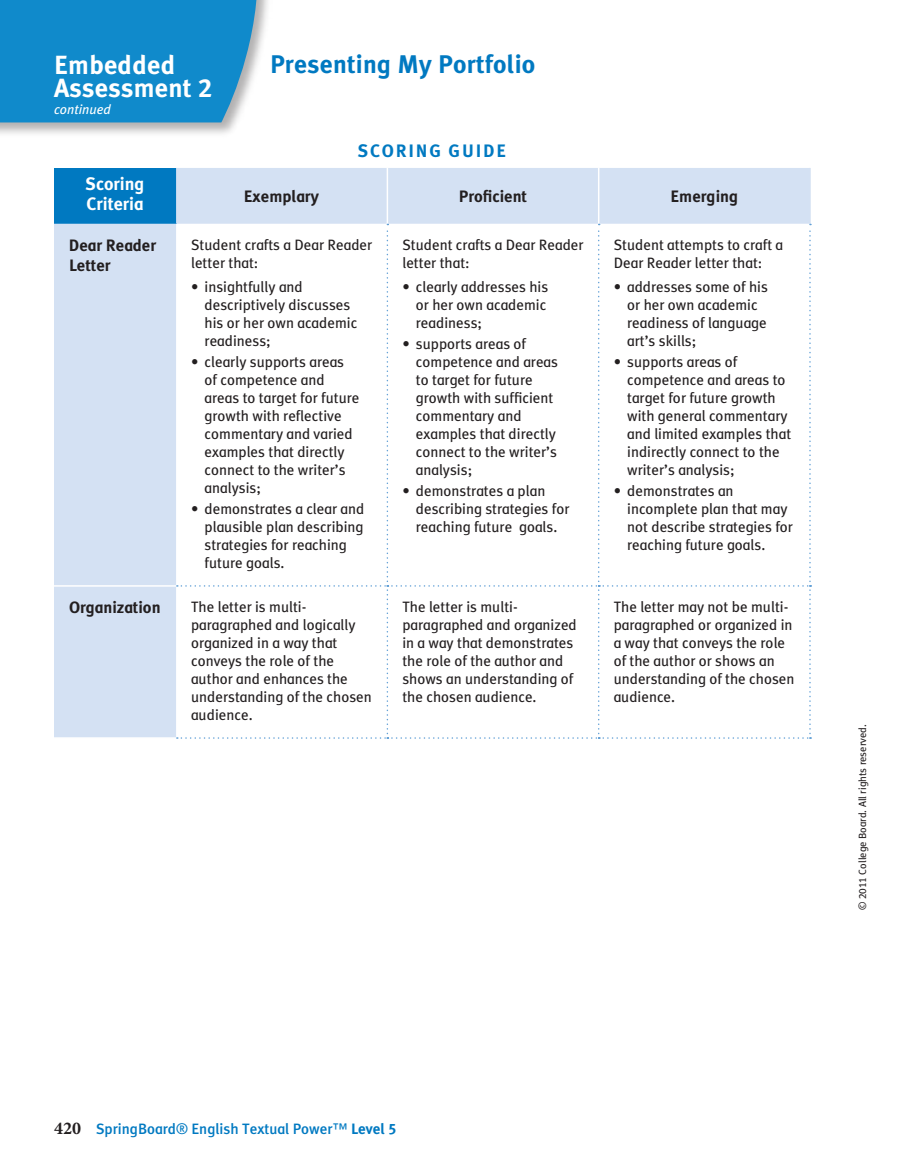
<style>
.page{position:relative;width:918px;height:1175px;background:#fff}
.page>*{position:absolute;margin:0;border:0;box-sizing:border-box;transform-origin:0 0}
.t1{font:700 26.25px "OPT Meta Plus";letter-spacing:.01em;color:#fff}
.t2{font:700 25.5px "OPT Meta Plus";letter-spacing:.01em;color:#0079c1}
.t3{font:700 18px/19.5px "OPT Meta Plus";color:#fff}
.t4{font:700 18px "OPT Meta Plus";letter-spacing:.1em;color:#0079c1}
.t5{font:700 16.5px/19.5px "OPT Meta Plus";color:#231f20}
.t6{font:15px/18px "OPT Meta Plus";color:#231f20}
.t7{font:500 15px "OPT Meta Plus";color:#0079c1}
.t8{font:italic 13.5px "OPT Meta Plus";color:#fff}
.t9{font:10.5px "OPT Meta Plus";color:#231f20}
.s1{font-family:"Minion Pro";font-weight:700;font-size:18px;color:#231f20}
.s2{font-weight:400}
.s3{font-weight:700}
</style>
<div class="page">
<div style="left:0;top:0;width:272px;height:138px;background:#231f20;opacity:.35"></div>
<div style="left:0;top:0;width:258px;height:122px;background:#108acb"></div>
<svg style="left:54px;top:168px;width:755px;height:570px;background:#c6daef"></svg>
<hr style="left:387px;top:168px;width:1px;height:56px;background:#fff">
<hr style="left:598px;top:168px;width:1px;height:56px;background:#fff">
<hr style="left:54px;top:585px;width:122px;height:1px;background:#fff">
<hr style="left:54px;top:737px;width:122px;height:1px;background:#fff">
<hr style="left:809px;top:168px;width:2px;height:56px;background:#d4e1f3">
<svg style="left:177px;top:224px;width:634px;height:514px"></svg>
<h1 class="t1" style="left:54px;top:49px;width:123px">Embedded</h1>
<h2 class="t2" style="left:270px;top:49px;width:267px">Presenting My Portfolio</h2>
<h1 class="t1" style="left:54px;top:72px;width:160px">Assessment 2</h1>
<p class="t8" style="left:54px;top:101px;width:59px">continued</p>
<p class="t3" style="left:86px;top:175px;width:60px">Scoring<br>Criteria</p>
<p class="t4" style="left:358px;top:141px;width:96px">Scoring Gu</p>
<p class="t4" style="left:476px;top:141px;width:19px">ide</p>
<p class="t5" style="left:244px;top:187px;width:77px">Exemplary</p>
<p class="t5" style="left:459px;top:187px;width:70px">Proficient</p>
<p class="t5" style="left:670px;top:187px;width:69px">Emerging</p>
<p class="t5" style="left:69px;top:236px;width:89px">Dear Reader<br>Letter</p>
<p class="t6" style="left:191px;top:236px;width:183px">Student crafts a Dear Reader letter that:</p>
<p class="t6" style="left:205px;top:278px;width:154px;text-indent:-14px">• insightfully and descriptively discusses his or her own academic readiness;</p>
<p class="t6" style="left:205px;top:353px;width:156px;text-indent:-14px">• clearly supports areas of competence and areas to target for future growth with reflective commentary and varied examples that directly connect to the writer’s analysis;</p>
<p class="t6" style="left:205px;top:500px;width:161px;text-indent:-14px">• demonstrates a clear and plausible plan describing strategies for reaching future goals.</p>
<p class="t6" style="left:402px;top:236px;width:183px">Student crafts a Dear Reader letter that:</p>
<p class="t6" style="left:416px;top:278px;width:134px;text-indent:-14px">• clearly addresses his or her own academic readiness;</p>
<p class="t6" style="left:416px;top:335px;width:144px;text-indent:-14px">• supports areas of competence and areas to target for future growth with sufficient commentary and examples that directly connect to the writer’s analysis;</p>
<p class="t6" style="left:416px;top:482px;width:155px;text-indent:-14px">• demonstrates a plan describing strategies for reaching future goals.</p>
<p class="t6" style="left:614px;top:236px;width:171px">Student attempts to craft a<br>Dear Reader letter that:</p>
<p class="t6" style="left:627px;top:278px;width:142px;text-indent:-14px">• addresses some of his or her own academic readiness of language art’s skills;</p>
<p class="t6" style="left:627px;top:353px;width:166px;text-indent:-14px">• supports areas of competence and areas to target for future growth with general commentary and limited examples that indirectly connect to the writer’s analysis;</p>
<p class="t6" style="left:627px;top:482px;width:167px;text-indent:-14px">• demonstrates an incomplete plan that may not describe strategies for reaching future goals.</p>
<p class="t5" style="left:69px;top:598px;width:93px">Organization</p>
<p class="t6" style="left:191px;top:598px;width:182px">The letter is multi&shy;paragraphed and logically organized in a way that conveys the role of the author and enhances the understanding of the chosen audience.</p>
<p class="t6" style="left:402px;top:598px;width:176px">The letter is multi&shy;paragraphed and organized in a way that demonstrates the role of the author and shows an understanding of the chosen audience.</p>
<p class="t6" style="left:614px;top:598px;width:182px">The letter may not be multi&shy;paragraphed or organized in a way that conveys the role of the author or shows an understanding of the chosen audience.</p>
<p class="t9" style="left:857px;top:910px;width:187px;rotate:-90deg">© 2011 College Board. All rights reserved.</p>
<p class="t7" style="left:54px;top:1120px;width:344px"><span class="s1">420</span> SpringBoard<span class="s2">®</span> English Textual Power<span class="s2">™</span> <span class="s3">Level 5</span></p>
</div>
